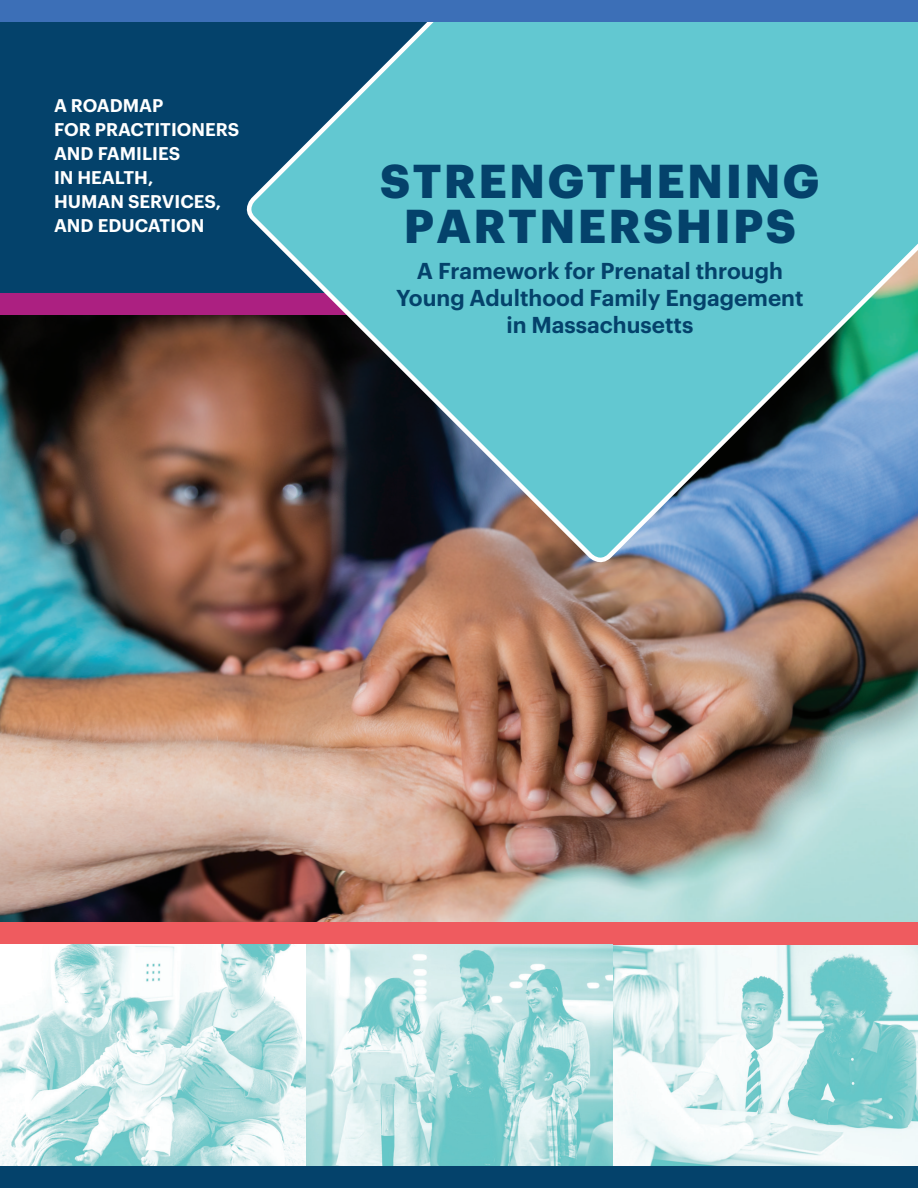
<style>
.page{position:relative;width:918px;height:1188px;background:#fff}
.page>*{position:absolute;margin:0;border:0;box-sizing:border-box;transform-origin:0 0}
.t1{font:700 46.5px/45px "Graphik";letter-spacing:.05em;color:#04426b;text-align:center}
.t2{font:600 22.5px/27px "Graphik";color:#04426b;text-align:center}
.t3{font:600 18px/24px "Graphik";color:#fff}
</style>
<div class="page">
<div style="left:0;top:1165px;width:918px;height:23px;background:#04426b"></div>
<img style="left:0;top:315px;width:918px;height:607px">
<div style="left:0;top:22px;width:498px;height:291px;background:#04426b"></div>
<div style="left:0;top:293px;width:388px;height:22px;background:#ac2081"></div>
<svg style="left:244px;top:22px;width:674px;height:545px;background:#5aa1ad"></svg>
<img style="left:1px;top:945px;width:917px;height:220px">
<div style="left:0;top:0;width:918px;height:22px;background:#3c6fb7"></div>
<div style="left:0;top:922px;width:918px;height:23px;background:#ef5b5f"></div>
<h1 class="t3" style="left:54px;top:92px;width:187px">A ROADMAP<br>FOR PRACTITIONERS<br>AND FAMILIES<br>IN HEALTH,<br>HUMAN SERVICES,<br>AND EDUCATION</h1>
<h1 class="t1" style="left:380px;top:154px;width:441px">STRENGTHENING<br>PARTNERSHIPS</h1>
<h1 class="t2" style="left:396px;top:255px;width:409px">A Framework for Prenatal through<br>Young Adulthood Family Engagement in Massachusetts</h1>
</div>
